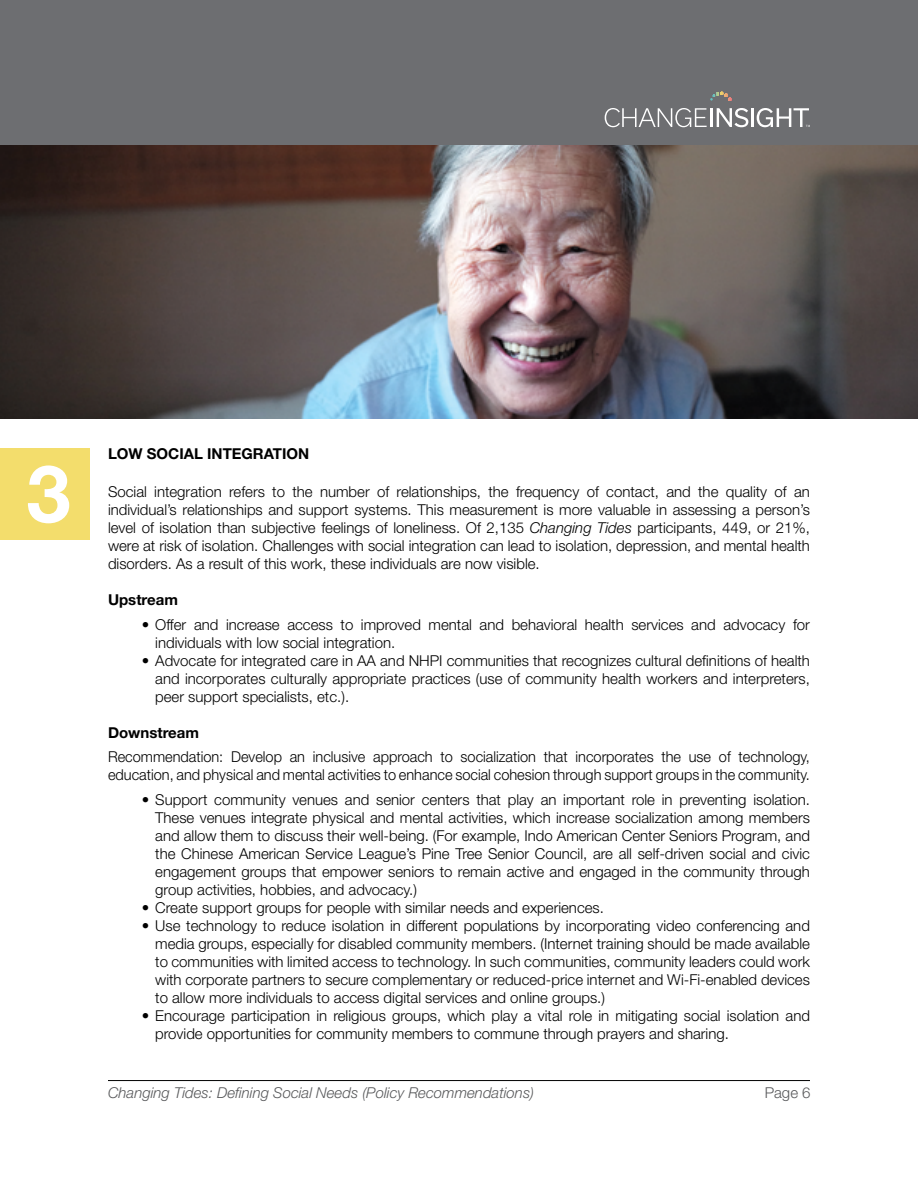
<style>
.page{position:relative;width:918px;height:1188px;background:#fff}
.page>*{position:absolute;margin:0;border:0;box-sizing:border-box;transform-origin:0 0}
.t1{font:700 79.5px "Helvetica Neue LT Std";color:#fff}
.t2{font:300 15px/18px "Helvetica Neue LT Std";color:#000;text-align:justify}
.t3{font:italic 300 15px "Helvetica Neue LT Std";color:#58595b}
.t4{font:700 15px "Helvetica Neue LT Std";color:#000}
.t5{font:300 15px "Helvetica Neue LT Std";color:#58595b}
.s1{font-style:italic}
</style>
<div class="page">
<div style="left:0;top:0;width:918px;height:148px;background:#6d6e71"></div>
<svg style="left:721px;top:92px;width:11px;height:9px"></svg>
<svg style="left:605px;top:108px;width:102px;height:19px"></svg>
<hr style="left:710px;top:108px;width:3px;height:19px;background:#fff">
<svg style="left:717px;top:108px;width:31px;height:19px"></svg>
<hr style="left:751px;top:108px;width:3px;height:19px;background:#fff">
<svg style="left:757px;top:108px;width:53px;height:19px"></svg>
<hr style="left:108px;top:1080px;width:702px;height:1px;background:#000">
<div style="left:0;top:448px;width:89px;height:92px;background:#f3dd6c"></div>
<img style="left:0;top:146px;width:918px;height:272px">
<h1 class="t1" style="left:26px;top:445px;width:46px">3</h1>
<p class="t4" style="left:108px;top:444px;width:203px">LOW SOCIAL INTEGRATION</p>
<p class="t2" style="left:108px;top:482px;width:703px">Social integration refers to the number of relationships, the frequency of contact, and the quality of an individual’s relationships and support systems. This measurement is more valuable in assessing a person’s level of isolation than subjective feelings of loneliness. Of 2,135 <span class="s1">Changing Tides</span> participants, 449, or 21%, were at risk of isolation. Challenges with social integration can lead to isolation, depression, and mental health disorders. As a result of this work, these individuals are now visible.</p>
<p class="t4" style="left:108px;top:590px;width:71px">Upstream</p>
<p class="t2" style="left:155px;top:615px;width:656px;text-indent:-14px">• Offer and increase access to improved mental and behavioral health services and advocacy for individuals with low social integration.</p>
<p class="t2" style="left:155px;top:651px;width:656px;text-indent:-14px">• Advocate for integrated care in AA and NHPI communities that recognizes cultural definitions of health and incorporates culturally appropriate practices (use of community health workers and interpreters, peer support specialists, etc.).</p>
<p class="t4" style="left:108px;top:723px;width:93px">Downstream</p>
<p class="t2" style="left:108px;top:748px;width:704px">Recommendation: Develop an inclusive approach to socialization that incorporates the use of technology, education, and physical and mental activities to enhance social cohesion through support groups in the community.</p>
<p class="t2" style="left:155px;top:791px;width:656px;text-indent:-14px">• Support community venues and senior centers that play an important role in preventing isolation.<br>These venues integrate physical and mental activities, which increase socialization among members and allow them to discuss their well-being. (For example, Indo American Center Seniors Program, and the Chinese American Service League’s Pine Tree Senior Council, are all self-driven social and civic engagement groups that empower seniors to remain active and engaged in the community through group activities, hobbies, and advocacy.)</p>
<p class="t2" style="left:142px;top:899px;width:464px">• Create support groups for people with similar needs and experiences.</p>
<p class="t2" style="left:155px;top:917px;width:656px;text-indent:-14px">• Use technology to reduce isolation in different populations by incorporating video conferencing and media groups, especially for disabled community members. (Internet training should be made available to communities with limited access to technology. In such communities, community leaders could work with corporate partners to secure complementary or reduced-price internet and Wi-Fi-enabled devices to allow more individuals to access digital services and online groups.)</p>
<p class="t2" style="left:155px;top:1007px;width:656px;text-indent:-14px">• Encourage participation in religious groups, which play a vital role in mitigating social isolation and provide opportunities for community members to commune through prayers and sharing.</p>
<p class="t3" style="left:108px;top:1084px;width:428px">Changing Tides: Defining Social Needs (Policy Recommendations)</p>
<p class="t5" style="left:765px;top:1084px;width:47px">Page 6</p>
</div>
